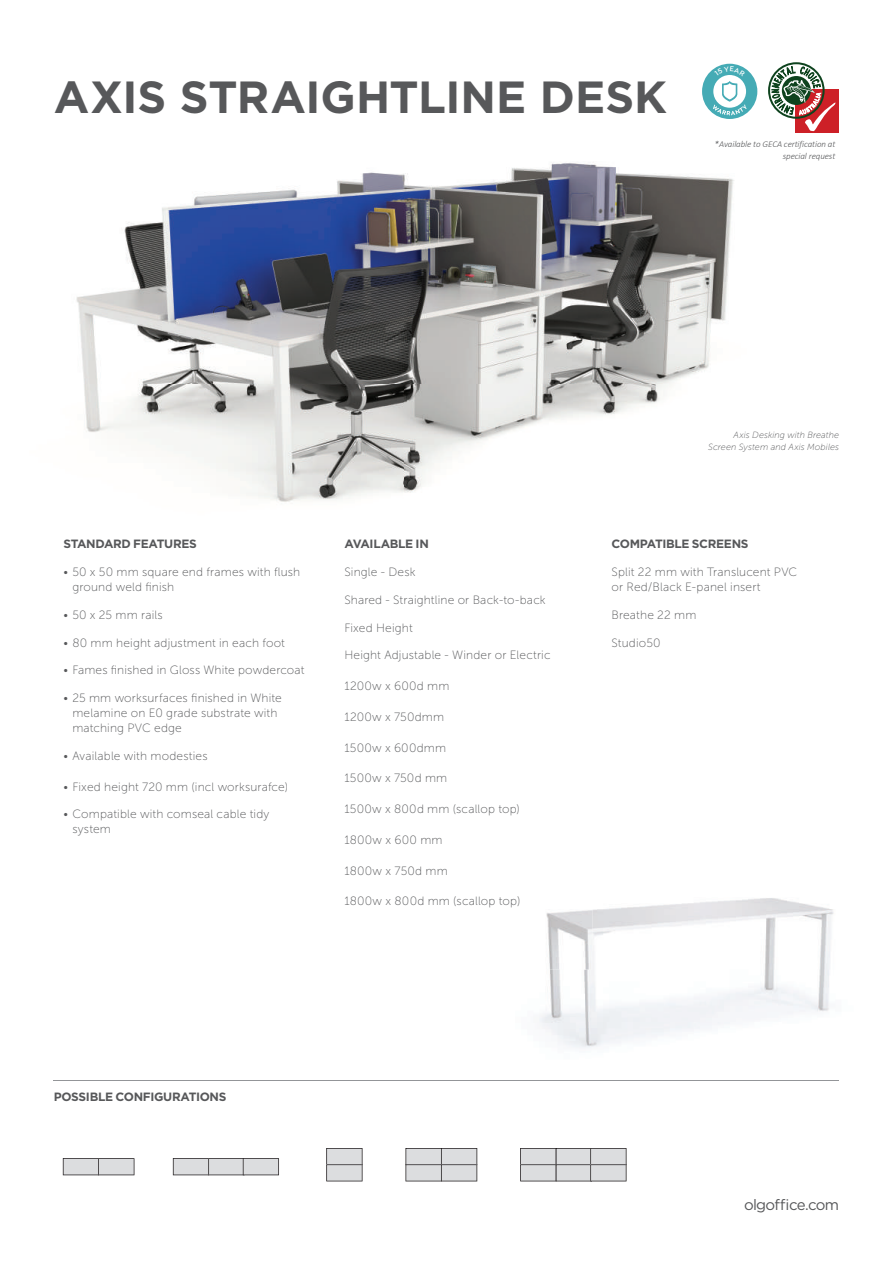
<style>
.page{position:relative;width:893px;height:1263px;background:#fff}
.page>*{position:absolute;margin:0;border:0;box-sizing:border-box;transform-origin:0 0}
.t1{font:700 45px "Gotham";letter-spacing:-.005em;color:#57585a}
.t2{font:15px "Gotham";letter-spacing:-.045em;color:#57585a}
.t3{font:12px/15px "Museo Sans 100";letter-spacing:.015em;color:#57585a}
.t4{font:700 12px "Gotham";letter-spacing:-.03em;color:#57585a}
.t5{font:italic 9px/12px "Museo Sans 100";letter-spacing:.01em;color:#57585a;text-align:right}
.t6{font:italic 300 9px/12px "Calibri";letter-spacing:-.01em;color:#57585a;text-align:right}
</style>
<div class="page">
<img style="left:76px;top:163px;width:658px;height:339px">
<hr style="left:54px;top:1081px;width:785px;height:1px;background:#939598">
<div style="left:795px;top:89px;width:44px;height:44px;background:#cd2027"></div>
<svg style="left:768px;top:62px;width:68px;height:69px"></svg>
<img style="left:580px;top:898px;width:254px;height:150px">
<img style="left:539px;top:970px;width:41px;height:78px">
<img style="left:546px;top:898px;width:46px;height:72px">
<svg style="left:326px;top:1148px;width:36px;height:33px"></svg>
<svg style="left:405px;top:1148px;width:72px;height:33px;background:#cdcdcf"></svg>
<svg style="left:63px;top:1158px;width:71px;height:17px"></svg>
<svg style="left:173px;top:1158px;width:106px;height:17px;background:#cacacc"></svg>
<svg style="left:520px;top:1148px;width:106px;height:33px;background:#cdcdcf"></svg>
<img style="left:756px;top:1045px;width:78px;height:3px">
<div style="left:702px;top:64px;width:55px;height:55px;background:#45abb5;border-radius:50%"></div>
<svg style="left:713px;top:67px;width:33px;height:48px"></svg>
<h1 class="t1" style="left:54px;top:80px;width:614px">AXIS STRAIGHTLINE DESK</h1>
<p class="t6" style="left:714px;top:138px;width:122px">*Available to GECA certification at special request</p>
<p class="t5" style="left:708px;top:429px;width:133px">Axis Desking with Breathe<br>Screen System and Axis Mobiles</p>
<p class="t4" style="left:63px;top:540px;width:135px">STANDARD FEATURES</p>
<p class="t3" style="left:72px;top:565px;width:229px;text-indent:-9px">• 50 x 50 mm square end frames with flush ground weld finish</p>
<p class="t3" style="left:63px;top:608px;width:101px">• 50 x 25 mm rails</p>
<p class="t3" style="left:63px;top:636px;width:223px">• 80 mm height adjustment in each foot</p>
<p class="t3" style="left:63px;top:664px;width:242px">• Fames finished in Gloss White powdercoat</p>
<p class="t3" style="left:72px;top:691px;width:211px;text-indent:-9px">• 25 mm worksurfaces finished in White melamine on E0 grade substrate with matching PVC edge</p>
<p class="t3" style="left:63px;top:749px;width:146px">• Available with modesties</p>
<p class="t3" style="left:63px;top:780px;width:226px">• Fixed height 720 mm (incl worksurafce)</p>
<p class="t3" style="left:72px;top:808px;width:198px;text-indent:-9px">• Compatible with comseal cable tidy system</p>
<p class="t4" style="left:344px;top:540px;width:86px">AVAILABLE IN</p>
<p class="t3" style="left:344px;top:565px;width:73px">Single - Desk</p>
<p class="t3" style="left:344px;top:593px;width:203px">Shared - Straightline or Back-to-back</p>
<p class="t3" style="left:344px;top:621px;width:70px">Fixed Height</p>
<p class="t3" style="left:344px;top:649px;width:208px">Height Adjustable - Winder or Electric</p>
<p class="t3" style="left:344px;top:679px;width:106px">1200w x 600d mm</p>
<p class="t3" style="left:344px;top:710px;width:101px">1200w x 750dmm</p>
<p class="t3" style="left:344px;top:741px;width:103px">1500w x 600dmm</p>
<p class="t3" style="left:344px;top:772px;width:104px">1500w x 750d mm</p>
<p class="t3" style="left:344px;top:803px;width:177px">1500w x 800d mm (scallop top)</p>
<p class="t3" style="left:344px;top:833px;width:100px">1800w x 600 mm</p>
<p class="t3" style="left:344px;top:864px;width:105px">1800w x 750d mm</p>
<p class="t3" style="left:344px;top:895px;width:177px">1800w x 800d mm (scallop top)</p>
<p class="t4" style="left:611px;top:540px;width:138px">COMPATIBLE SCREENS</p>
<p class="t3" style="left:611px;top:565px;width:187px">Split 22 mm with Translucent PVC or Red/Black E-panel insert</p>
<p class="t3" style="left:611px;top:608px;width:86px">Breathe 22 mm</p>
<p class="t3" style="left:611px;top:636px;width:51px">Studio50</p>
<p class="t4" style="left:54px;top:1092px;width:174px">POSSIBLE CONFIGURATIONS</p>
<p class="t2" style="left:744px;top:1199px;width:97px">olgoffice.com</p>
</div>
